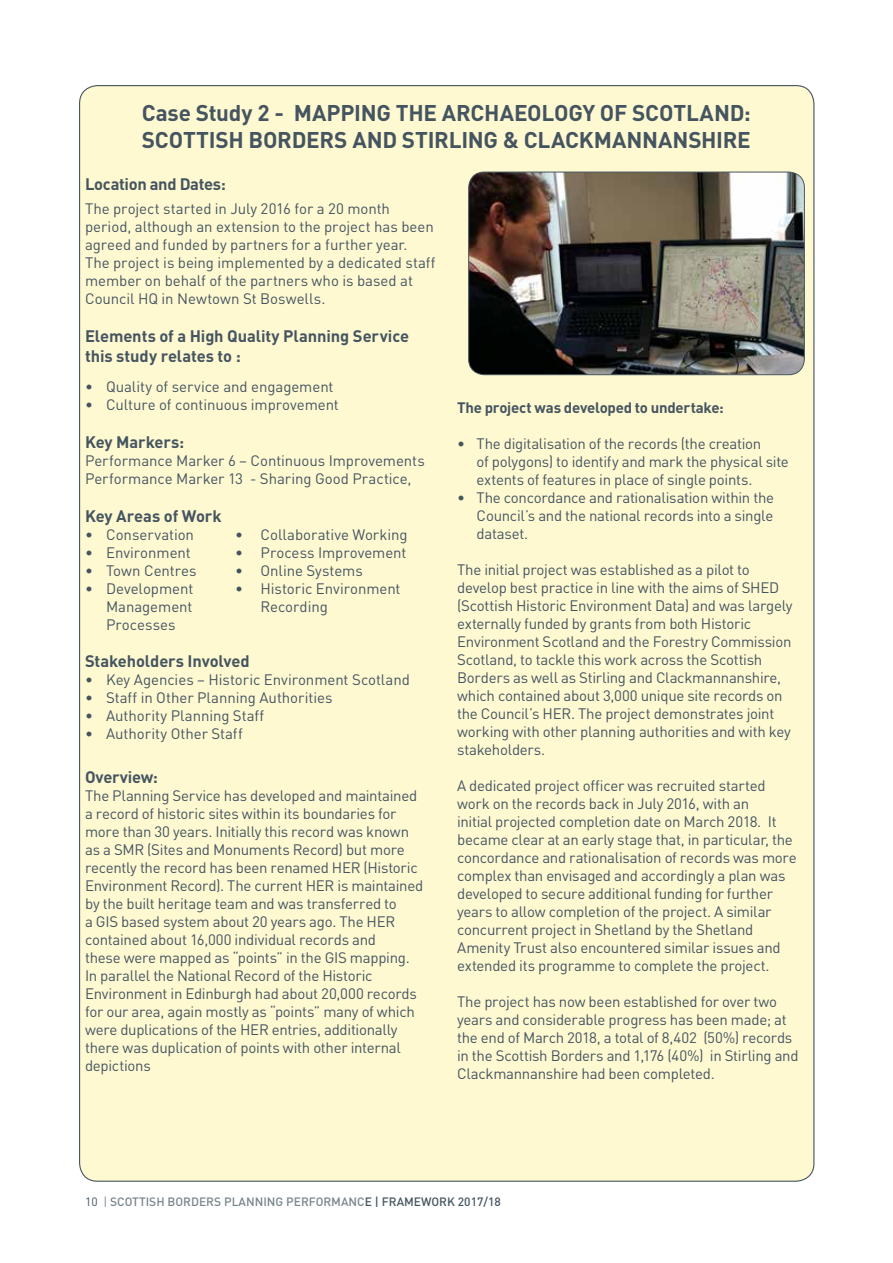
<style>
.page{position:relative;width:893px;height:1263px;background:#fff}
.page>*{position:absolute;margin:0;border:0;box-sizing:border-box;transform-origin:0 0}
.t1{font:700 22.5px/27px "DIN";letter-spacing:-.01em;color:#455560}
.t2{font:700 16.5px/19.8px "DIN";letter-spacing:-.01em;color:#455560}
.t3{font:15px/18px "DIN";letter-spacing:-.015em;color:#455560}
.t4{font:700 15px "DIN";letter-spacing:-.015em;color:#455560}
.t5{font:15px "DIN";letter-spacing:.005em;color:#455560}
.t6{font:500 12px "DIN";color:#79858c}
.s1{font-weight:400;color:#455560}
.s2{font-weight:400}
.s3{color:#455560}
</style>
<div class="page">
<div style="left:80px;top:86px;width:734px;height:1095px;background:#fff9d2;border-radius:18px"></div>
<img style="left:469px;top:172px;width:335px;height:203px">
<div style="left:468px;top:172px;width:337px;height:203px;border:1px solid #455560;border-radius:16px"></div>
<h1 class="t1" style="left:142px;top:99px;width:611px">Case Study 2 - MAPPING THE ARCHAEOLOGY OF SCOTLAND:<br>SCOTTISH BORDERS AND STIRLING &amp; CLACKMANNANSHIRE</h1>
<p class="t2" style="left:85px;top:174px;width:142px">Location and Dates:</p>
<p class="t3" style="left:85px;top:200px;width:352px">The project started in July 2016 for a 20 month period, although an extension to the project has been agreed and funded by partners for a further year.<br>The project is being implemented by a dedicated staff member on behalf of the partners who is based at Council HQ in Newtown St Boswells.</p>
<p class="t2" style="left:85px;top:326px;width:326px">Elements of a High Quality Planning Service this study relates to :</p>
<p class="t3" style="left:85px;top:377px;width:250px">• Quality of service and engagement</p>
<p class="t3" style="left:85px;top:395px;width:255px">• Culture of continuous improvement</p>
<p class="t2" style="left:85px;top:431px;width:101px">Key Markers:</p>
<p class="t3" style="left:85px;top:451px;width:341px">Performance Marker 6 – Continuous Improvements<br>Performance Marker 13 - Sharing Good Practice,</p>
<p class="t2" style="left:85px;top:505px;width:138px">Key Areas of Work</p>
<p class="t3" style="left:85px;top:525px;width:110px">• Conservation</p>
<p class="t3" style="left:235px;top:525px;width:174px">• Collaborative Working</p>
<p class="t3" style="left:85px;top:543px;width:107px">• Environment</p>
<p class="t3" style="left:235px;top:543px;width:173px">• Process Improvement</p>
<p class="t3" style="left:85px;top:561px;width:113px">• Town Centres</p>
<p class="t3" style="left:235px;top:561px;width:129px">• Online Systems</p>
<p class="t3" style="left:85px;top:579px;width:110px">• Development</p>
<p class="t3" style="left:235px;top:579px;width:167px">• Historic Environment</p>
<p class="t3" style="left:106px;top:597px;width:88px">Management</p>
<p class="t3" style="left:261px;top:597px;width:69px">Recording</p>
<p class="t5" style="left:106px;top:615px;width:71px">Processes</p>
<p class="t2" style="left:85px;top:651px;width:166px">Stakeholders Involved</p>
<p class="t3" style="left:85px;top:671px;width:326px">• Key Agencies – Historic Environment Scotland</p>
<p class="t3" style="left:85px;top:689px;width:249px">• Staff in Other Planning Authorities</p>
<p class="t3" style="left:85px;top:707px;width:181px">• Authority Planning Staff</p>
<p class="t3" style="left:85px;top:725px;width:159px">• Authority Other Staff</p>
<p class="t2" style="left:85px;top:767px;width:74px">Overview:</p>
<p class="t3" style="left:85px;top:787px;width:340px">The Planning Service has developed and maintained a record of historic sites within its boundaries for more than 30 years. Initially this record was known as a SMR (Sites and Monuments Record) but more recently the record has been renamed HER (Historic Environment Record). The current HER is maintained by the built heritage team and was transferred to<br>a GIS based system about 20 years ago. The HER contained about 16,000 individual records and<br>these were mapped as “points” in the GIS mapping.<br>In parallel the National Record of the Historic Environment in Edinburgh had about 20,000 records for our area, again mostly as “points” many of which were duplications of the HER entries, additionally there was duplication of points with other internal depictions</p>
<p class="t4" style="left:457px;top:398px;width:268px">The project was developed to undertake:</p>
<p class="t3" style="left:477px;top:435px;width:314px;text-indent:-20px">• The digitalisation of the records (the creation<br>of polygons) to identify and mark the physical site extents of features in place of single points.</p>
<p class="t3" style="left:477px;top:489px;width:299px;text-align:justify;text-indent:-20px">• The concordance and rationalisation within the Council’s and the national records into a single dataset.</p>
<p class="t3" style="left:457px;top:561px;width:337px">The initial project was established as a pilot to develop best practice in line with the aims of SHED (Scottish Historic Environment Data) and was largely externally funded by grants from both Historic Environment Scotland and the Forestry Commission Scotland, to tackle this work across the Scottish Borders as well as Stirling and Clackmannanshire, which contained about 3,000 unique site records on the Council’s HER. The project demonstrates joint working with other planning authorities and with key stakeholders.</p>
<p class="t3" style="left:457px;top:777px;width:341px">A dedicated project officer was recruited started work on the records back in July 2016, with an<br>initial projected completion date on March 2018. It became clear at an early stage that, in particular, the concordance and rationalisation of records was more complex than envisaged and accordingly a plan was developed to secure additional funding for further years to allow completion of the project. A similar concurrent project in Shetland by the Shetland Amenity Trust also encountered similar issues and extended its programme to complete the project.</p>
<p class="t3" style="left:457px;top:993px;width:343px">The project has now been established for over two years and considerable progress has been made; at the end of March 2018, a total of 8,402 (50%) records in the Scottish Borders and 1,176 (40%) in Stirling and Clackmannanshire had been completed.</p>
<p class="t6" style="left:85px;top:1194px;width:417px"><span class="s1">10</span> <span class="s2">|</span> SCOTTISH BORDERS PLANNING PERFORMANC<span class="s3">E | FRAMEWORK 2017/18</span></p>
</div>
